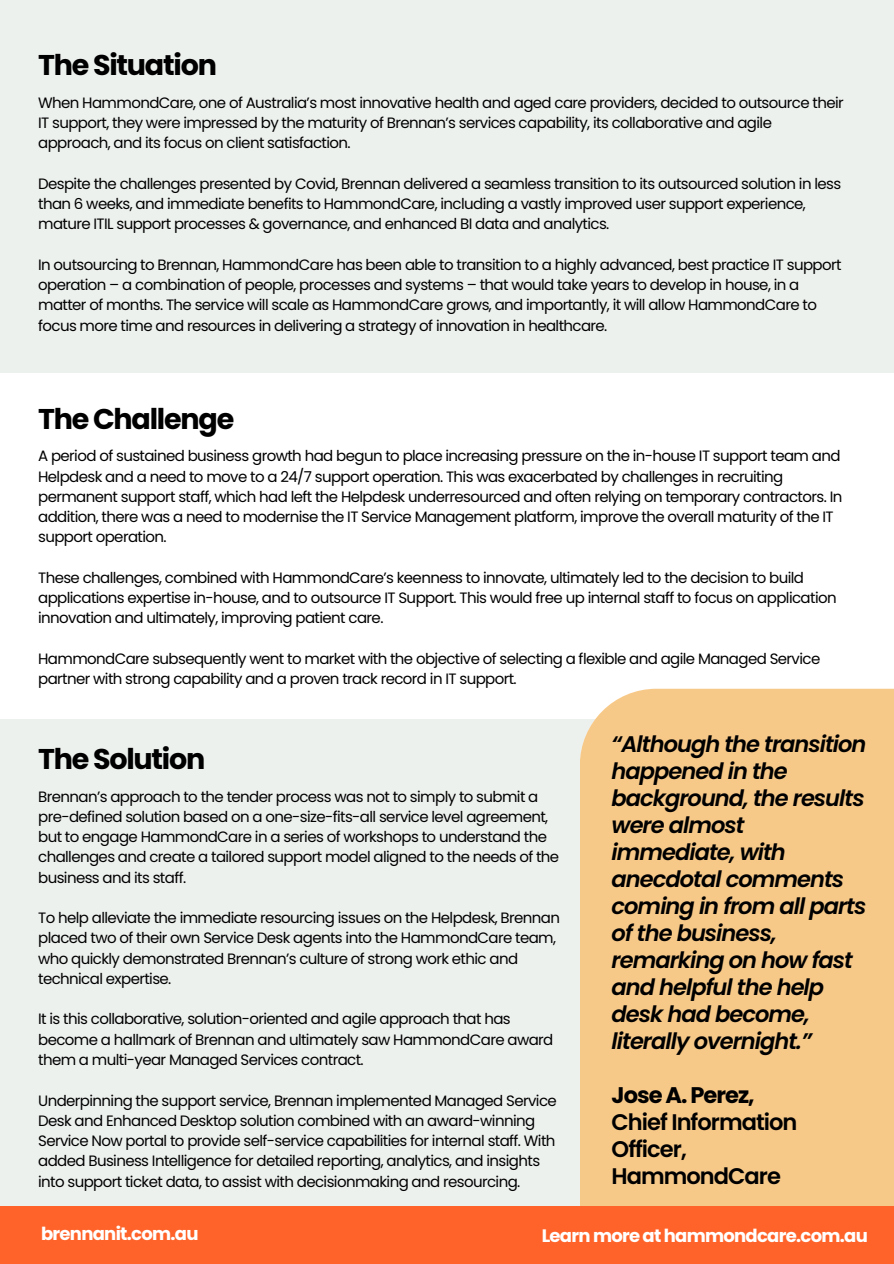
<style>
.page{position:relative;width:894px;height:1264px;background:#fff}
.page>*{position:absolute;margin:0;border:0;box-sizing:border-box;transform-origin:0 0}
.t1{font:700 28.5px "Poppins";letter-spacing:-.045em;color:#000}
.t2{font:italic 600 22.5px/27px "Poppins";letter-spacing:-.045em;color:#000}
.t3{font:600 22.5px/27px "Poppins";letter-spacing:-.045em;color:#000}
.t4{font:700 18px "Poppins";letter-spacing:-.04em;color:#fff}
.t5{font:15px/20.2px "Poppins";letter-spacing:-.04em;color:#000}
.s1{font-weight:700}
</style>
<div class="page">
<div style="left:0;top:719px;width:892px;height:487px;background:#edf1ee"></div>
<div style="left:579px;top:688px;width:314px;height:575px;background:#f7c989"></div>
<div style="left:0;top:1206px;width:893px;height:57px;background:#ff6329"></div>
<div style="left:0;top:0;width:893px;height:373px;background:#edf1ee"></div>
<p class="t1" style="left:38px;top:45px;width:180px">The Situation</p>
<p class="t5" style="left:38px;top:92px;width:806px">When HammondCare, one of Australia’s most innovative health and aged care providers, decided to outsource their<br>IT support, they were impressed by the maturity of Brennan’s services capability, its collaborative and agile approach, and its focus on client satisfaction.</p>
<p class="t5" style="left:38px;top:173px;width:804px">Despite the challenges presented by Covid, Brennan delivered a seamless transition to its outsourced solution in less than 6 weeks, and immediate benefits to HammondCare, including a vastly improved user support experience, mature ITIL support processes &amp; governance, and enhanced BI data and analytics.</p>
<p class="t5" style="left:38px;top:254px;width:804px">In outsourcing to Brennan, HammondCare has been able to transition to a highly advanced, best practice IT support operation – a combination of people, processes and systems – that would take years to develop in house, in a matter of months. The service will scale as HammondCare grows, and importantly, it will allow HammondCare to focus more time and resources in delivering a strategy of innovation in healthcare.</p>
<h1 class="t1" style="left:38px;top:399px;width:198px">The Challenge</h1>
<h2 class="t5" style="left:38px;top:446px;width:805px">A period of sustained business growth had begun to place increasing pressure on the in-house IT support team and Helpdesk and a need to move to a 24/7 support operation. This was exacerbated by challenges in recruiting permanent support staff, which had left the Helpdesk underresourced and often relying on temporary contractors. In addition, there was a need to modernise the IT Service Management platform, improve the overall maturity of the IT support operation.</h2>
<h1 class="t5" style="left:38px;top:567px;width:799px">These challenges, combined with HammondCare’s keenness to innovate, ultimately led to the decision to build applications expertise in-house, and to outsource IT Support. This would free up internal staff to focus on application innovation and ultimately, improving patient care.</h1>
<p class="t5" style="left:38px;top:648px;width:783px">HammondCare subsequently went to market with the objective of selecting a flexible and agile Managed Service partner with strong capability and a proven track record in IT support.</p>
<h2 class="t1" style="left:38px;top:739px;width:169px">The Solution</h2>
<h1 class="t5" style="left:38px;top:786px;width:522px">Brennan’s approach to the tender process was not to simply to submit a pre-defined solution based on a one-size-fits-all service level agreement, but to engage HammondCare in a series of workshops to understand the challenges and create a tailored support model aligned to the needs of the business and its staff.</h1>
<p class="t5" style="left:38px;top:907px;width:523px">To help alleviate the immediate resourcing issues on the Helpdesk, Brennan placed two of their own Service Desk agents into the HammondCare team, who quickly demonstrated Brennan’s culture of strong work ethic and technical expertise.</p>
<p class="t5" style="left:38px;top:1009px;width:516px">It is this collaborative, solution-oriented and agile approach that has become a hallmark of Brennan and ultimately saw HammondCare award them a multi-year Managed Services contract.</p>
<p class="t5" style="left:38px;top:1090px;width:520px">Underpinning the support service, Brennan implemented Managed Service Desk and Enhanced Desktop solution combined with an award-winning Service Now portal to provide self-service capabilities for internal staff. With added Business Intelligence for detailed reporting, analytics, and insights into support ticket data, to assist with decisionmaking and resourcing.</p>
<p class="t2" style="left:611px;top:730px;width:256px">“Although the transition happened in the background, the results were almost immediate, with anecdotal comments coming in from all parts of the business, remarking on how fast and helpful the help desk had become, literally overnight.”</p>
<p class="t3" style="left:611px;top:1081px;width:187px"><span class="s1">Jose A. Perez,<br></span>Chief Information<br>Officer,<br>HammondCare</p>
<h3 class="t4" style="left:41px;top:1221px;width:159px">brennanit.com.au</h3>
<h3 class="t4" style="left:541px;top:1223px;width:327px">Learn more at hammondcare.com.au</h3>
</div>
